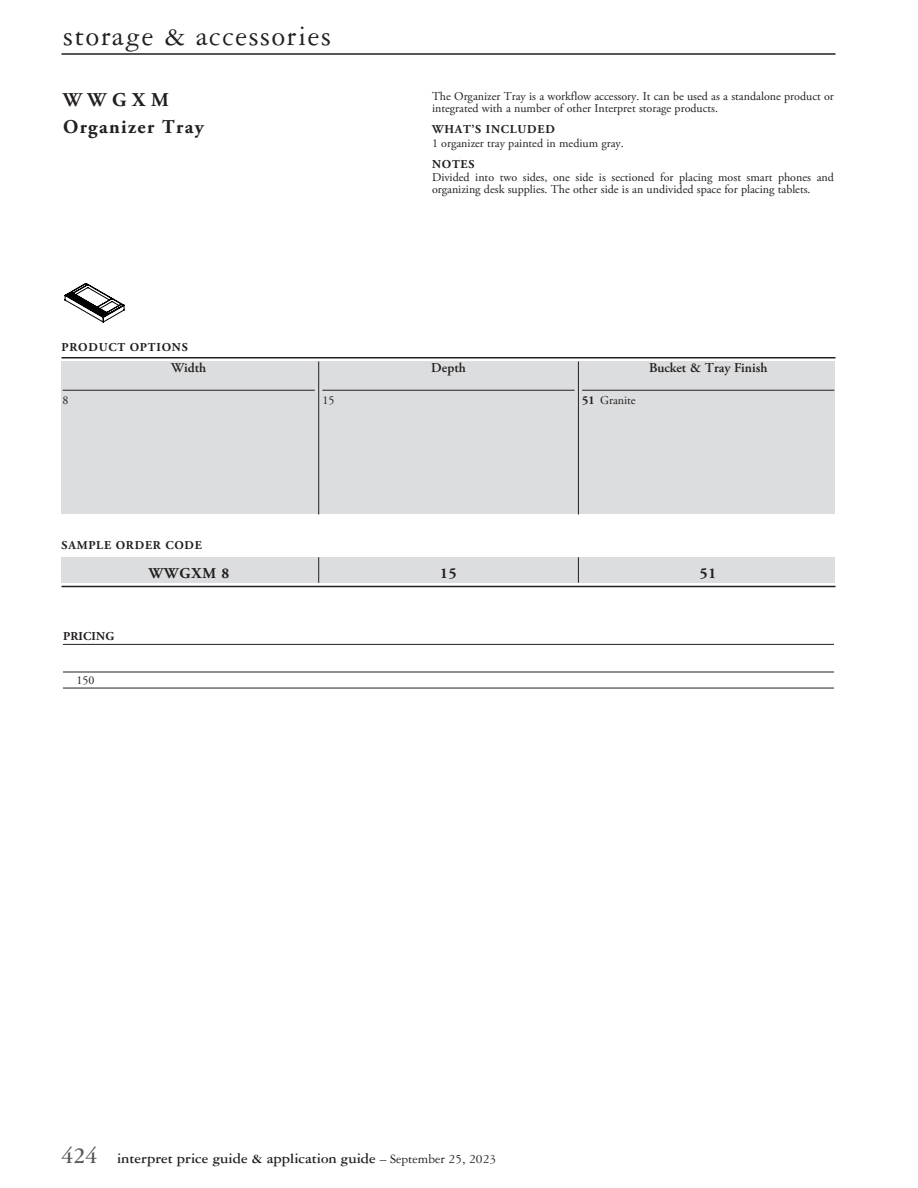
<style>
.page{position:relative;width:918px;height:1188px;background:#fff}
.page>*{position:absolute;margin:0;border:0;box-sizing:border-box;transform-origin:0 0}
.t1{font:30px "Garamond Three";letter-spacing:.05em;color:#231f20}
.t2{font:700 19.5px/27px "Adobe Garamond Pro";letter-spacing:.07em;color:#231f20}
.t3{font:700 15px "Garamond Three";color:#231f20}
.t4{font:700 15px "Adobe Garamond Pro";letter-spacing:.065em;color:#231f20}
.t5{font:600 13.5px "Adobe Garamond Pro";color:#231f20}
.t6{font:12px/12px "Adobe Garamond Pro";color:#231f20}
.t7{font:700 12px "Adobe Garamond Pro";letter-spacing:.065em;color:#231f20}
.t8{font:700 12px "Adobe Garamond Pro";letter-spacing:.015em;color:#231f20}
.s1{font-weight:700}
.s2{font-size:24px;color:#58595b}
.s3{font-weight:400;font-size:13.5px}
</style>
<div class="page">
<hr style="left:62px;top:53px;width:774px;height:2px;background:#231f20">
<div style="left:62px;top:362px;width:774px;height:152px;background:#dcddde"></div>
<hr style="left:63px;top:390px;width:252px;height:1px;background:#231f20">
<hr style="left:322px;top:390px;width:253px;height:1px;background:#231f20">
<hr style="left:582px;top:390px;width:252px;height:1px;background:#231f20">
<hr style="left:62px;top:357px;width:774px;height:1px;background:#231f20">
<hr style="left:578px;top:362px;width:1px;height:152px;background:#231f20">
<hr style="left:62px;top:586px;width:774px;height:1px;background:#231f20">
<div style="left:62px;top:557px;width:774px;height:26px;background:#dcddde"></div>
<svg style="left:578px;top:557px;width:1px;height:26px"></svg>
<hr style="left:63px;top:644px;width:771px;height:1px;background:#231f20">
<hr style="left:63px;top:672px;width:771px;height:1px;background:#231f20">
<hr style="left:63px;top:688px;width:771px;height:1px;background:#231f20">
<svg style="left:65px;top:283px;width:59px;height:39px"></svg>
<hr style="left:318px;top:362px;width:1px;height:152px;background:#231f20">
<svg style="left:318px;top:557px;width:1px;height:26px"></svg>
<h1 class="t1" style="left:63px;top:20px;width:270px">storage &amp; accessories</h1>
<h2 class="t2" style="left:63px;top:86px;width:142px">WWGXM<br>Organizer Tray</h2>
<p class="t7" style="left:62px;top:340px;width:128px">PRODUCT OPTIONS</p>
<p class="t6" style="left:63px;top:395px;width:7px">8</p>
<p class="t5" style="left:171px;top:360px;width:36px">Width</p>
<p class="t6" style="left:322px;top:395px;width:13px">15</p>
<p class="t6" style="left:432px;top:91px;width:403px">The Organizer Tray is a workflow accessory. It can be used as a standalone product or integrated with a number of other Interpret storage products.</p>
<p class="t7" style="left:432px;top:122px;width:124px">WHAT’S INCLUDED</p>
<p class="t6" style="left:432px;top:137px;width:193px">1 organizer tray painted in medium gray.</p>
<p class="t7" style="left:432px;top:157px;width:44px">NOTES</p>
<p class="t6" style="left:432px;top:172px;width:403px">Divided into two sides, one side is sectioned for placing most smart phones and organizing desk supplies. The other side is an undivided space for placing tablets.</p>
<p class="t5" style="left:431px;top:360px;width:36px">Depth</p>
<p class="t6" style="left:582px;top:395px;width:55px"><span class="s1">51</span> Granite</p>
<p class="t5" style="left:649px;top:360px;width:120px">Bucket &amp; Tray Finish</p>
<p class="t7" style="left:62px;top:538px;width:142px">SAMPLE ORDER CODE</p>
<p class="t4" style="left:149px;top:564px;width:82px">WWGXM 8</p>
<p class="t4" style="left:440px;top:564px;width:18px">15</p>
<p class="t4" style="left:700px;top:564px;width:18px">51</p>
<p class="t8" style="left:63px;top:629px;width:53px">PRICING</p>
<p class="t6" style="left:77px;top:674px;width:19px">150</p>
<p class="t3" style="left:62px;top:1150px;width:436px"><span class="s2">424</span> interpret price guide &amp; application guide <span class="s3">– September 25, 2023</span></p>
</div>
